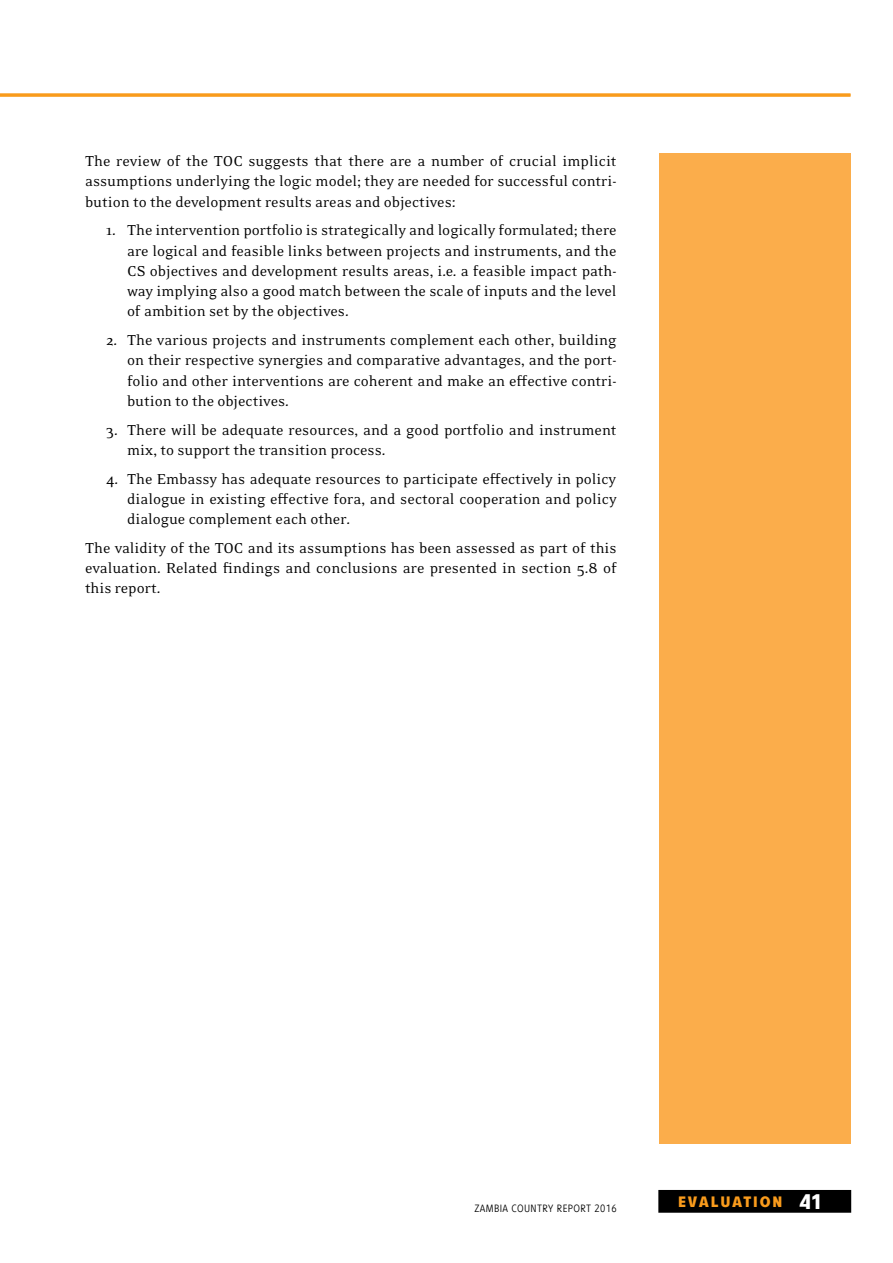
<style>
.page{position:relative;width:893px;height:1263px;background:#fff}
.page>*{position:absolute;margin:0;border:0;box-sizing:border-box;transform-origin:0 0}
.sisaanvedetty_numero{font:16.5px/20.2px "Eidetic Neo OT";color:#000;text-align:justify}
.Leipis__mammy{font:16.5px/20.2px "Eidetic Neo OT";color:#000;text-align:justify}
.t1{font:700 15px "Veto Com";letter-spacing:.12em;color:#f99b1c;scale:1.05 1}
.t2{font:300 10.5px "Veto Com";letter-spacing:.035em;color:#000}
.s1{font-size:21px;color:#fff}
</style>
<div class="page">
<div style="left:659px;top:1191px;width:191px;height:21px;background:#000"></div>
<div style="left:658px;top:1190px;width:193px;height:23px;border:2px solid #000"></div>
<div style="left:659px;top:153px;width:191px;height:991px;background:#fbad4b"></div>
<hr style="left:0;top:94px;width:850px;height:3px;background:#f99b1c">
<p class="Leipis__mammy" style="left:85px;top:151px;width:533px">The review of the TOC suggests that there are a number of crucial implicit assumptions underlying the logic model; they are needed for successful contri&shy;bution to the development results areas and objectives:</p>
<p class="sisaanvedetty_numero" style="left:127px;top:221px;width:491px;text-indent:-21px">1. The intervention portfolio is strategically and logically formulated; there are logical and feasible links between projects and instruments, and the CS objectives and development results areas, i.e. a feasible impact path&shy;way implying also a good match between the scale of inputs and the level of ambition set by the objectives.</p>
<p class="sisaanvedetty_numero" style="left:127px;top:330px;width:491px;text-indent:-21px">2. The various projects and instruments complement each other, building on their respective synergies and comparative advantages, and the port&shy;folio and other interventions are coherent and make an effective contri&shy;bution to the objectives.</p>
<p class="sisaanvedetty_numero" style="left:127px;top:420px;width:491px;text-indent:-21px">3. There will be adequate resources, and a good portfolio and instrument mix, to support the transition process.</p>
<p class="sisaanvedetty_numero" style="left:127px;top:469px;width:491px;text-indent:-21px">4. The Embassy has adequate resources to participate effectively in policy dialogue in existing effective fora, and sectoral cooperation and policy dialogue complement each other.</p>
<p class="Leipis__mammy" style="left:85px;top:538px;width:533px">The validity of the TOC and its assumptions has been assessed as part of this evaluation. Related findings and conclusions are presented in section 5.8 of this report.</p>
<p class="t2" style="left:474px;top:1202px;width:144px">ZAMBIA COUNTRY REPORT 2016</p>
<p class="t1" style="left:678px;top:1192px;width:139px">EVALUATION <span class="s1">41</span></p>
</div>
